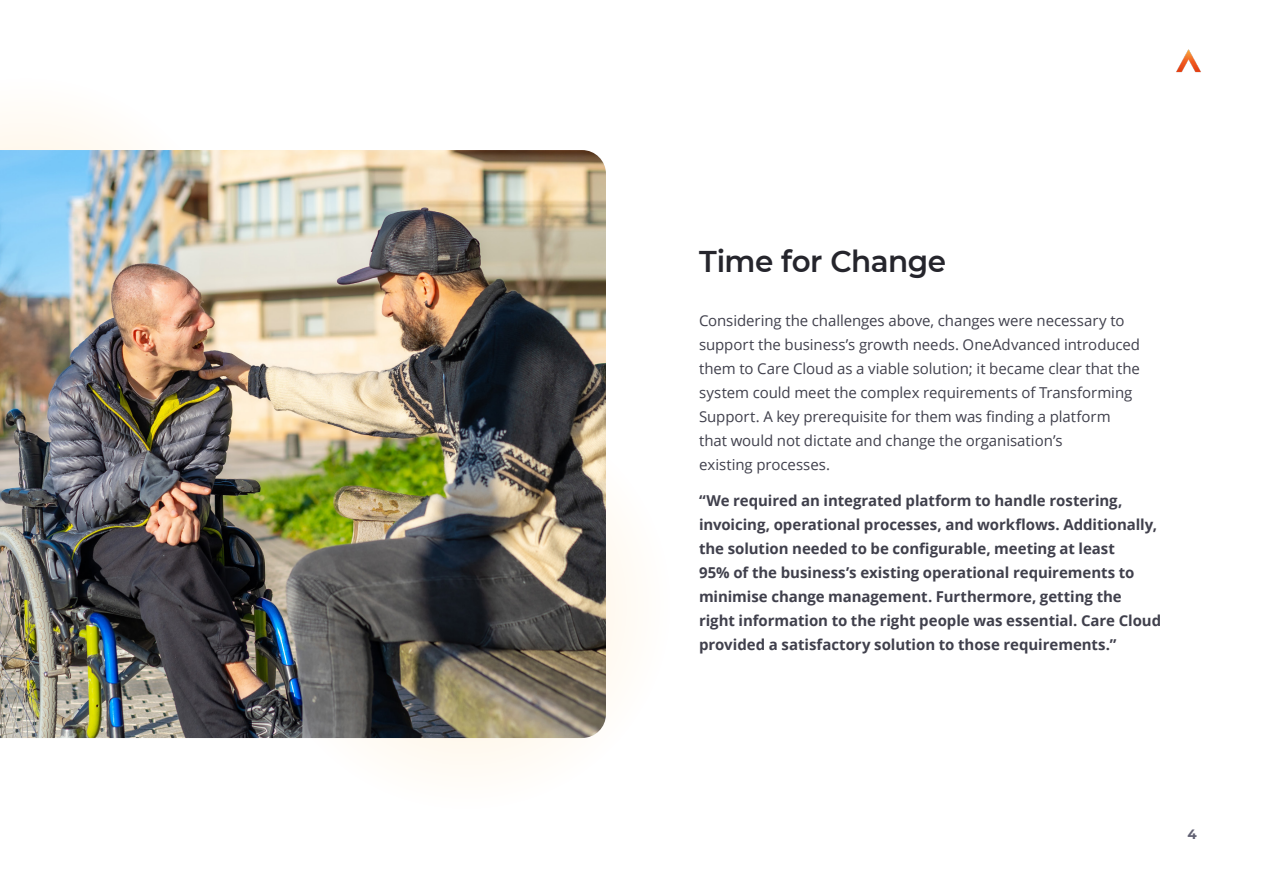
<style>
.page{position:relative;width:1263px;height:893px;background:#fff}
.page>*{position:absolute;margin:0;border:0;box-sizing:border-box;transform-origin:0 0}
.t1{font:600 30px "Montserrat";letter-spacing:-.015em;color:#25252c}
.t2{font:700 15px/24px "Open Sans";letter-spacing:-.005em;color:#40404c}
.t3{font:15px/24px "Open Sans";letter-spacing:-.005em;color:#40404c}
.t4{font:700 13.5px "Montserrat";color:#616173}
</style>
<div class="page">
<div style="left:262px;top:400px;width:408px;height:409px;background:#fffcf8;border-radius:50%"></div>
<div style="left:0;top:119px;width:123px;height:31px;background:#fffaf3"></div>
<img style="left:0;top:150px;width:606px;height:588px">
<img style="left:1176px;top:49px;width:25px;height:24px">
<h1 class="t1" style="left:699px;top:240px;width:249px">Time for Change</h1>
<p class="t3" style="left:699px;top:308px;width:443px">Considering the challenges above, changes were necessary to support the business’s growth needs. OneAdvanced introduced them to Care Cloud as a viable solution; it became clear that the system could meet the complex requirements of Transforming Support. A key prerequisite for them was finding a platform that would not dictate and change the organisation’s<br>existing processes.</p>
<p class="t2" style="left:699px;top:488px;width:464px">“We required an integrated platform to handle rostering, invoicing, operational processes, and workflows. Additionally, the solution needed to be configurable, meeting at least<br>95% of the business’s existing operational requirements to minimise change management. Furthermore, getting the right information to the right people was essential. Care Cloud provided a satisfactory solution to those requirements.”</p>
<p class="t4" style="left:1187px;top:824px;width:11px">4</p>
</div>
